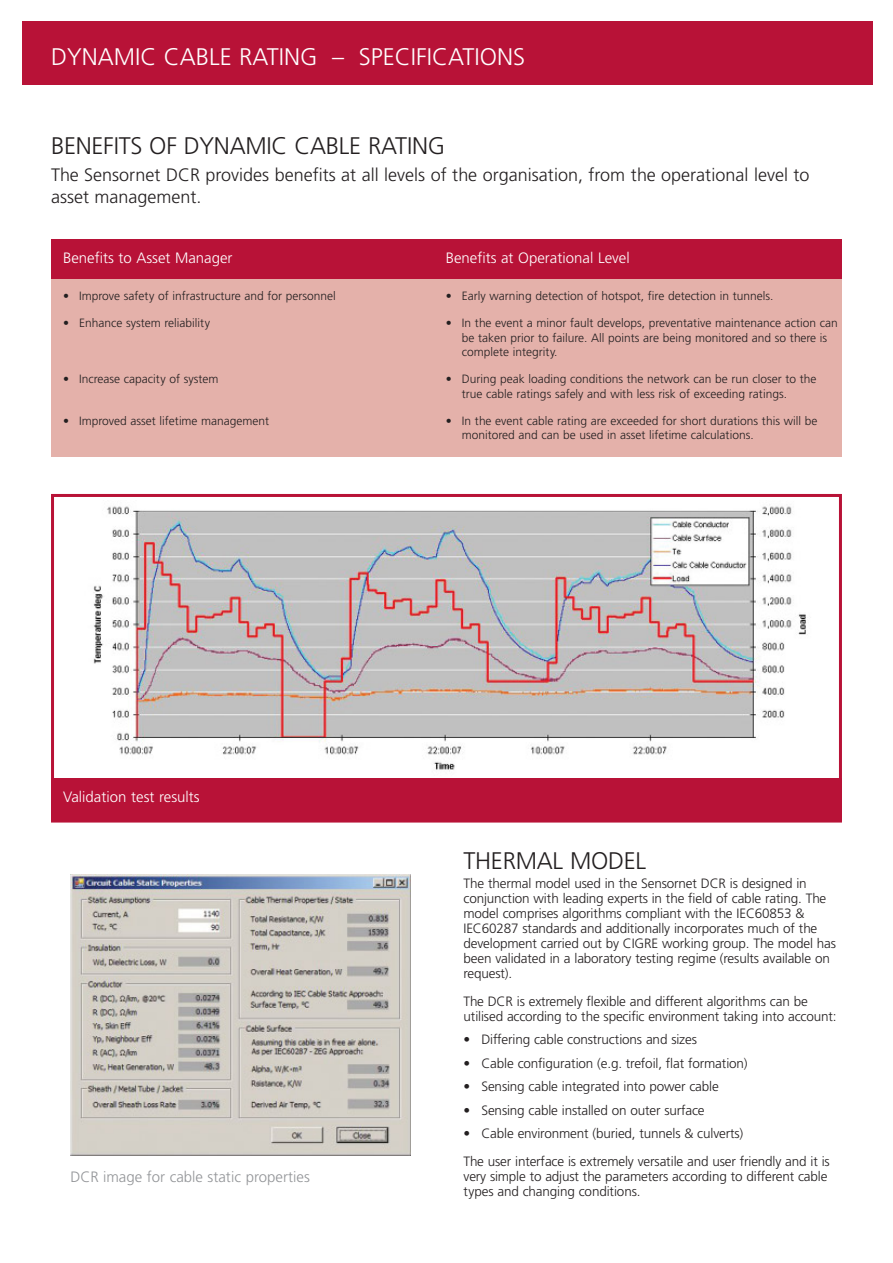
<style>
.page{position:relative;width:893px;height:1263px;background:#fff}
.page>*{position:absolute;margin:0;border:0;box-sizing:border-box;transform-origin:0 0}
.t1{font:300 24px "Frutiger";letter-spacing:-.01em;color:#231f20}
.t2{font:300 24px "Frutiger";color:#fff}
.t3{font:300 18px/21.6px "Frutiger";color:#231f20}
.t4{font:300 15px "Frutiger";color:#fff}
.t5{font:300 15px "Frutiger";color:#939598}
.t6{font:300 13.5px/15px "Frutiger";letter-spacing:-.01em;color:#231f20}
.t7{font:300 12px/14.4px "Frutiger";color:#231f20}
</style>
<div class="page">
<div style="left:22px;top:21px;width:851px;height:64px;background:#b81237"></div>
<div style="left:51px;top:239px;width:791px;height:40px;background:#b81237"></div>
<div style="left:51px;top:279px;width:791px;height:177px;background:#e4b1aa"></div>
<img style="left:93px;top:504px;width:713px;height:267px">
<div style="left:51px;top:494px;width:791px;height:328px;border:3px solid #b81237"></div>
<div style="left:51px;top:778px;width:791px;height:43px;background:#b81237"></div>
<img style="left:70px;top:874px;width:340px;height:281px">
<h1 class="t2" style="left:51px;top:47px;width:476px">DYNAMIC CABLE RATING – SPECIFICATIONS</h1>
<h1 class="t1" style="left:51px;top:136px;width:396px">BENEFITS OF DYNAMIC CABLE RATING</h1>
<h2 class="t3" style="left:51px;top:165px;width:760px">The Sensornet DCR provides benefits at all levels of the organisation, from the operational level to asset management.</h2>
<p class="t4" style="left:63px;top:251px;width:171px">Benefits to Asset Manager</p>
<p class="t4" style="left:446px;top:251px;width:185px">Benefits at Operational Level</p>
<p class="t7" style="left:63px;top:290px;width:274px">• Improve safety of infrastructure and for personnel</p>
<p class="t7" style="left:446px;top:290px;width:329px">• Early warning detection of hotspot, fire detection in tunnels.</p>
<p class="t7" style="left:63px;top:317px;width:149px">• Enhance system reliability</p>
<p class="t7" style="left:462px;top:317px;width:378px;text-indent:-16px">• In the event a minor fault develops, preventative maintenance action can be taken prior to failure. All points are being monitored and so there is complete integrity.</p>
<p class="t7" style="left:63px;top:373px;width:157px">• Increase capacity of system</p>
<p class="t7" style="left:462px;top:373px;width:356px;text-indent:-16px">• During peak loading conditions the network can be run closer to the true cable ratings safely and with less risk of exceeding ratings.</p>
<p class="t7" style="left:63px;top:414px;width:208px">• Improved asset lifetime management</p>
<p class="t7" style="left:462px;top:414px;width:357px;text-indent:-16px">• In the event cable rating are exceeded for short durations this will be monitored and can be used in asset lifetime calculations.</p>
<p class="t4" style="left:63px;top:790px;width:138px">Validation test results</p>
<p class="t5" style="left:70px;top:1171px;width:241px">DCR image for cable static properties</p>
<h1 class="t1" style="left:463px;top:851px;width:184px">THERMAL MODEL</h1>
<p class="t6" style="left:463px;top:877px;width:374px">The thermal model used in the Sensornet DCR is designed in conjunction with leading experts in the field of cable rating. The model comprises algorithms compliant with the IEC60853 &amp; IEC60287 standards and additionally incorporates much of the development carried out by CIGRE working group. The model has been validated in a laboratory testing regime (results available on request).</p>
<p class="t6" style="left:463px;top:995px;width:375px">The DCR is extremely flexible and different algorithms can be utilised according to the specific environment taking into account:</p>
<p class="t6" style="left:463px;top:1033px;width:235px">• Differing cable constructions and sizes</p>
<p class="t6" style="left:463px;top:1057px;width:286px">• Cable configuration (e.g. trefoil, flat formation)</p>
<p class="t6" style="left:463px;top:1080px;width:257px">• Sensing cable integrated into power cable</p>
<p class="t6" style="left:463px;top:1104px;width:243px">• Sensing cable installed on outer surface</p>
<p class="t6" style="left:463px;top:1121px;width:368px;line-height:27.8px">• Cable environment (buried, tunnels &amp; culverts)<br>The user interface is extremely versatile and user friendly and it is</p>
<p class="t6" style="left:463px;top:1170px;width:365px">very simple to adjust the parameters according to different cable types and changing conditions.</p>
</div>
